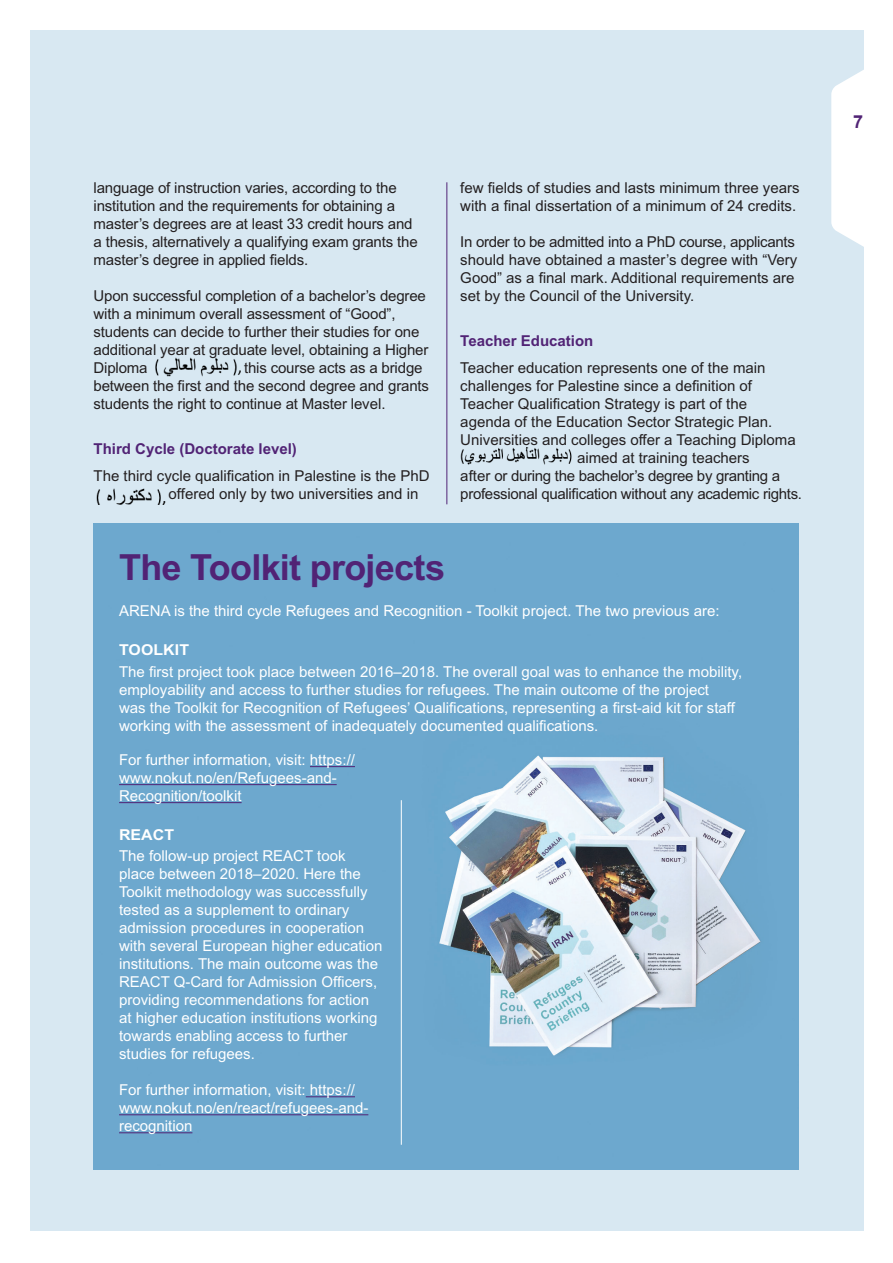
<style>
.page{position:relative;width:893px;height:1263px;background:#fff}
.page>*{position:absolute;margin:0;border:0;box-sizing:border-box;transform-origin:0 0}
.t1{font:700 36px "Arial MT Std";letter-spacing:-.02em;color:#512375}
.t2{font:700 18px "Arial";color:#512375}
.t3{font:15px/18px "Arial MT Std";letter-spacing:-.01em;color:#231f20}
.t4{font:15px/18px "Arial MT Std";color:#fff}
.t5{font:700 15px "Arial MT Std";color:#512375}
.Tittel-2{font:700 15px "Arial MT Std";letter-spacing:.005em;color:#fff;scale:1.06 1}
</style>
<div class="page">
<div style="left:30px;top:30px;width:833px;height:1201px;background:#d8e8f2"></div>
<svg style="left:831px;top:30px;width:33px;height:267px"></svg>
<img style="left:94px;top:524px;width:704px;height:645px">
<hr style="left:310px;top:766px;width:45px;height:1px;background:#512375">
<hr style="left:119px;top:784px;width:218px;height:1px;background:#512375">
<hr style="left:119px;top:802px;width:123px;height:1px;background:#512375">
<hr style="left:306px;top:1096px;width:49px;height:1px;background:#512375">
<hr style="left:119px;top:1114px;width:249px;height:1px;background:#512375">
<hr style="left:119px;top:1132px;width:73px;height:1px;background:#512375">
<hr style="left:401px;top:800px;width:1px;height:345px;background:#fff">
<hr style="left:446px;top:182px;width:1px;height:322px;background:#512375">
<img style="left:155px;top:357px;width:86px;height:20px">
<img style="left:96px;top:488px;width:70px;height:16px">
<img style="left:460px;top:448px;width:112px;height:17px">
<p class="t3" style="left:94px;top:179px;width:326px">language of instruction varies, according to the institution and the requirements for obtaining a master’s degrees are at least 33 credit hours and a thesis, alternatively a qualifying exam grants the master’s degree in applied fields.</p>
<p class="t3" style="left:94px;top:287px;width:336px">Upon successful completion of a bachelor’s degree with a minimum overall assessment of “Good”, students can decide to further their studies for one additional year at graduate level, obtaining a Higher Diploma</p>
<p class="t3" style="left:94px;top:359px;width:337px;text-indent:150px">this course acts as a bridge between the first and the second degree and grants students the right to continue at Master level.</p>
<p class="t5" style="left:94px;top:440px;width:205px">Third Cycle (Doctorate level)</p>
<p class="t3" style="left:94px;top:467px;width:337px">The third cycle qualification in Palestine is the PhD</p>
<p class="t3" style="left:169px;top:485px;width:251px">offered only by two universities and in</p>
<p class="t3" style="left:460px;top:179px;width:341px">few fields of studies and lasts minimum three years with a final dissertation of a minimum of 24 credits.</p>
<p class="t3" style="left:460px;top:233px;width:339px">In order to be admitted into a PhD course, applicants should have obtained a master’s degree with “Very Good” as a final mark. Additional requirements are set by the Council of the University.</p>
<p class="t5" style="left:460px;top:332px;width:135px">Teacher Education</p>
<p class="t3" style="left:460px;top:359px;width:307px">Teacher education represents one of the main</p>
<p class="t3" style="left:460px;top:377px;width:293px">challenges for Palestine since a definition of</p>
<p class="t3" style="left:460px;top:395px;width:288px">Teacher Qualification Strategy is part of the</p>
<p class="t3" style="left:460px;top:413px;width:313px">agenda of the Education Sector Strategic Plan.</p>
<p class="t3" style="left:460px;top:431px;width:337px">Universities and colleges offer a Teaching Diploma</p>
<p class="t3" style="left:577px;top:449px;width:174px">aimed at training teachers</p>
<p class="t3" style="left:460px;top:467px;width:321px">after or during the bachelor’s degree by granting a</p>
<p class="t3" style="left:460px;top:485px;width:343px">professional qualification without any academic rights.</p>
<p class="t1" style="left:119px;top:547px;width:327px">The Toolkit projects</p>
<p class="t4" style="left:119px;top:602px;width:602px">ARENA is the third cycle Refugees and Recognition - Toolkit project. The two previous are:</p>
<p class="Tittel-2" style="left:119px;top:641px;width:68px">TOOLKIT</p>
<p class="t4" style="left:119px;top:662px;width:625px">The first project took place between 2016–2018. The overall goal was to enhance the mobility, employability and access to further studies for refugees. The main outcome of the project<br>was the Toolkit for Recognition of Refugees’ Qualifications, representing a first-aid kit for staff working with the assessment of inadequately documented qualifications.</p>
<p class="t4" style="left:119px;top:751px;width:237px">For further information, visit: https:// www.nokut.no/en/Refugees-and-<br>Recognition/toolkit</p>
<p class="Tittel-2" style="left:119px;top:825px;width:53px">REACT</p>
<p class="t4" style="left:119px;top:847px;width:265px">The follow-up project REACT took place between 2018–2020. Here the Toolkit methodology was successfully tested as a supplement to ordinary admission procedures in cooperation with several European higher education institutions. The main outcome was the REACT Q-Card for Admission Officers, providing recommendations for action at higher education institutions working towards enabling access to further studies for refugees.</p>
<p class="t4" style="left:119px;top:1081px;width:251px">For further information, visit: https:// www.nokut.no/en/react/refugees-and&shy;recognition</p>
<p class="t2" style="left:853px;top:110px;width:12px">7</p>
</div>
